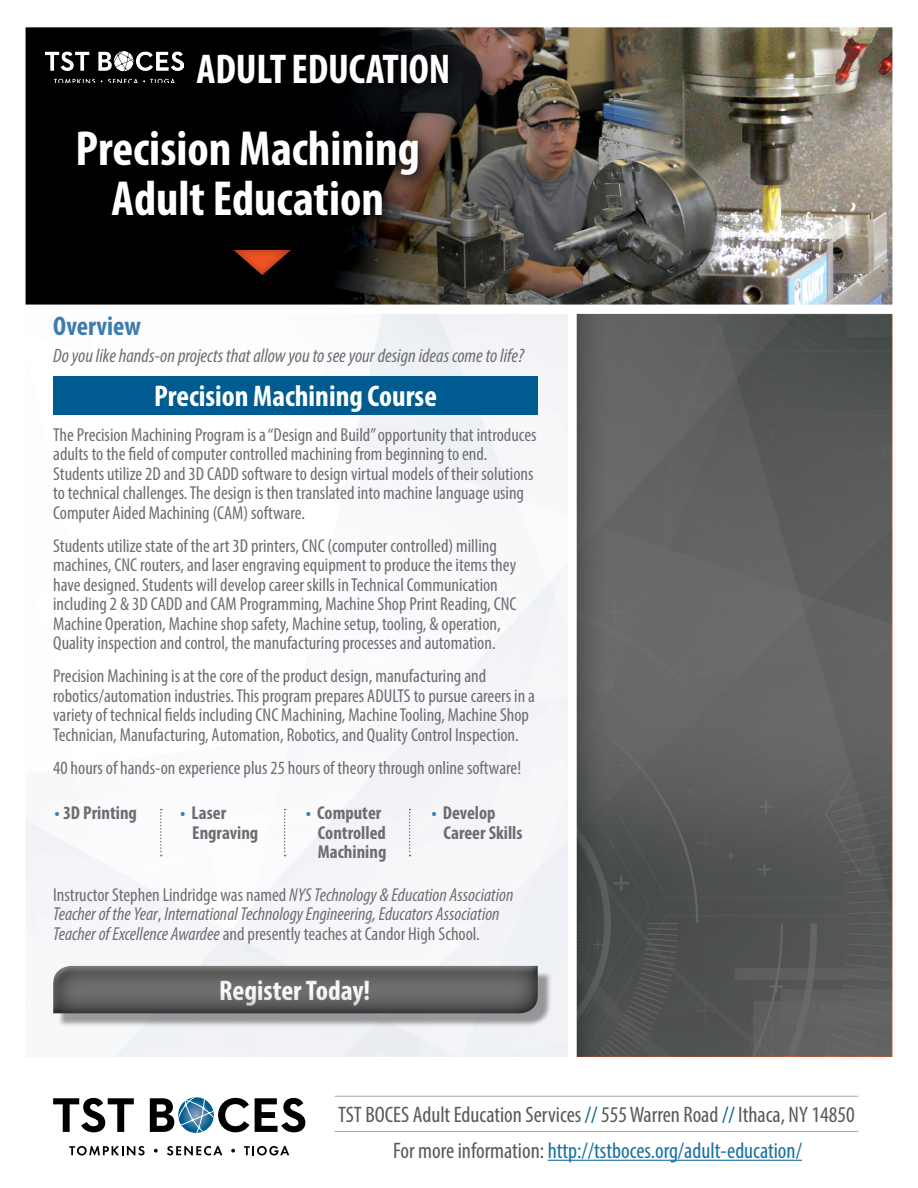
<style>
.page{position:relative;width:918px;height:1188px;background:#fff}
.page>*{position:absolute;margin:0;border:0;box-sizing:border-box;transform-origin:0 0}
.t1{font:700 condensed 49.5px/49.5px "Myriad Pro";color:#fff;text-align:center}
.t2{font:700 condensed 41.7px "Myriad Pro";letter-spacing:-.005em;color:#fff}
.t3{font:700 condensed 30px "Myriad Pro";color:#fff}
.t4{font:700 condensed 28.5px "Myriad Pro";color:#fff}
.t5{font:700 condensed 27px "Myriad Pro";color:#3e7daa}
.t6{font:condensed 22.5px/36.3px "Myriad Pro";color:#58595b;text-align:center}
.t7{font:italic condensed 19.5px "Myriad Pro";color:#6d6e71}
.t8{font:condensed 18.75px/19.5px "Myriad Pro";color:#6d6e71}
.t9{font:italic condensed 18.75px/19.5px "Myriad Pro";color:#6d6e71}
.t10{font:700 condensed 18.75px/19.5px "Myriad Pro";color:#6d6e71}
.s1{color:#3e7daa}
.s2{font-style:normal}
.s3{color:#005c90}
.s4{color:#1a71a0}
</style>
<div class="page">
<img style="left:25px;top:27px;width:868px;height:1134px">
<hr style="left:548px;top:1160px;width:254px;height:1px;background:#1a71a0">
<hr style="left:335px;top:1096px;width:523px;height:1px;background:#a7a9ac">
<hr style="left:335px;top:1131px;width:523px;height:1px;background:#a7a9ac">
<svg style="left:69px;top:1146px;width:76px;height:9px"></svg>
<svg style="left:154px;top:1149px;width:4px;height:4px"></svg>
<svg style="left:167px;top:1146px;width:55px;height:9px"></svg>
<svg style="left:231px;top:1149px;width:4px;height:4px"></svg>
<svg style="left:244px;top:1146px;width:45px;height:9px"></svg>
<svg style="left:53px;top:1098px;width:81px;height:34px"></svg>
<svg style="left:150px;top:1097px;width:99px;height:37px"></svg>
<svg style="left:255px;top:1098px;width:50px;height:34px"></svg>
<div style="left:66px;top:119px;width:369px;height:114px;background:#000"></div>
<div style="left:53px;top:376px;width:485px;height:38px;background:#005c90"></div>
<div style="left:58px;top:971px;width:494px;height:57px;background:#000;opacity:.38"></div>
<div style="left:43px;top:955px;width:502px;height:58px;background:#f6f7f9"></div>
<div style="left:45px;top:960px;width:503px;height:53px;background:#000;opacity:.26"></div>
<div style="left:233px;top:248px;width:71px;height:41px;background:#000"></div>
<div style="left:218px;top:247px;width:86px;height:39px;background:#000;opacity:.35"></div>
<div style="left:185px;top:42px;width:280px;height:58px;background:#000;opacity:.79"></div>
<div style="left:44px;top:50px;width:146px;height:40px;background:#000"></div>
<img style="left:46px;top:51px;width:137px;height:32px">
<svg style="left:160px;top:809px;width:2px;height:47px"></svg>
<svg style="left:284px;top:809px;width:2px;height:47px"></svg>
<svg style="left:409px;top:809px;width:2px;height:47px"></svg>
<h2 class="t2" style="left:196px;top:43px;width:255px">Adult Education</h2>
<h1 class="t1" style="left:76px;top:123px;width:346px">Precision Machining<br>Adult Education</h1>
<h3 class="t5" style="left:53px;top:309px;width:89px">Overview</h3>
<p class="t7" style="left:53px;top:344px;width:472px">Do you like hands-on projects that allow you to see your design ideas come to life?</p>
<h3 class="t3" style="left:154px;top:378px;width:284px">Precision Machining Course</h3>
<p class="t8" style="left:53px;top:425px;width:485px">The Precision Machining Program is a “Design and Build” opportunity that introduces adults to the field of computer controlled machining from beginning to end.<br>Students utilize 2D and 3D CADD software to design virtual models of their solutions to technical challenges. The design is then translated into machine language using Computer Aided Machining (CAM) software.</p>
<p class="t8" style="left:53px;top:536px;width:465px">Students utilize state of the art 3D printers, CNC (computer controlled) milling machines, CNC routers, and laser engraving equipment to produce the items they have designed. Students will develop career skills in Technical Communication including 2 &amp; 3D CADD and CAM Programming, Machine Shop Print Reading, CNC Machine Operation, Machine shop safety, Machine setup, tooling, &amp; operation, Quality inspection and control, the manufacturing processes and automation.</p>
<p class="t8" style="left:53px;top:666px;width:483px">Precision Machining is at the core of the product design, manufacturing and robotics/automation industries. This program prepares ADULTS to pursue careers in a variety of technical fields including CNC Machining, Machine Tooling, Machine Shop Technician, Manufacturing, Automation, Robotics, and Quality Control Inspection.</p>
<p class="t8" style="left:53px;top:758px;width:470px">40 hours of hands-on experience plus 25 hours of theory through online software!</p>
<p class="t10" style="left:55px;top:803px;width:84px"><span class="s1">•</span> 3D Printing</p>
<p class="t10" style="left:192px;top:803px;width:68px;text-indent:-12px"><span class="s1">•</span> Laser<br>Engraving</p>
<p class="t10" style="left:318px;top:803px;width:70px;text-indent:-12px"><span class="s1">•</span> Computer<br>Controlled<br>Machining</p>
<p class="t10" style="left:444px;top:803px;width:80px;text-indent:-12px"><span class="s1">•</span> Develop<br>Career Skills</p>
<p class="t9" style="left:53px;top:884px;width:462px"><span class="s2">Instructor Stephen Lindridge was named</span> NYS Technology &amp; Education Association<br>Teacher of the Year<span class="s2">,</span> International Technology Engineering, Educators Association<br>Teacher of Excellence Awardee <span class="s2">and presently teaches at Candor High School.</span></p>
<h3 class="t4" style="left:219px;top:973px;width:153px">Register Today!</h3>
<p class="t6" style="left:338px;top:1096px;width:518px">TST BOCES Adult Education Services <span class="s3">//</span> 555 Warren Road <span class="s3">//</span> Ithaca, NY 14850<br>For more information: <span class="s4">http://tstboces.org/adult-education/</span></p>
</div>
